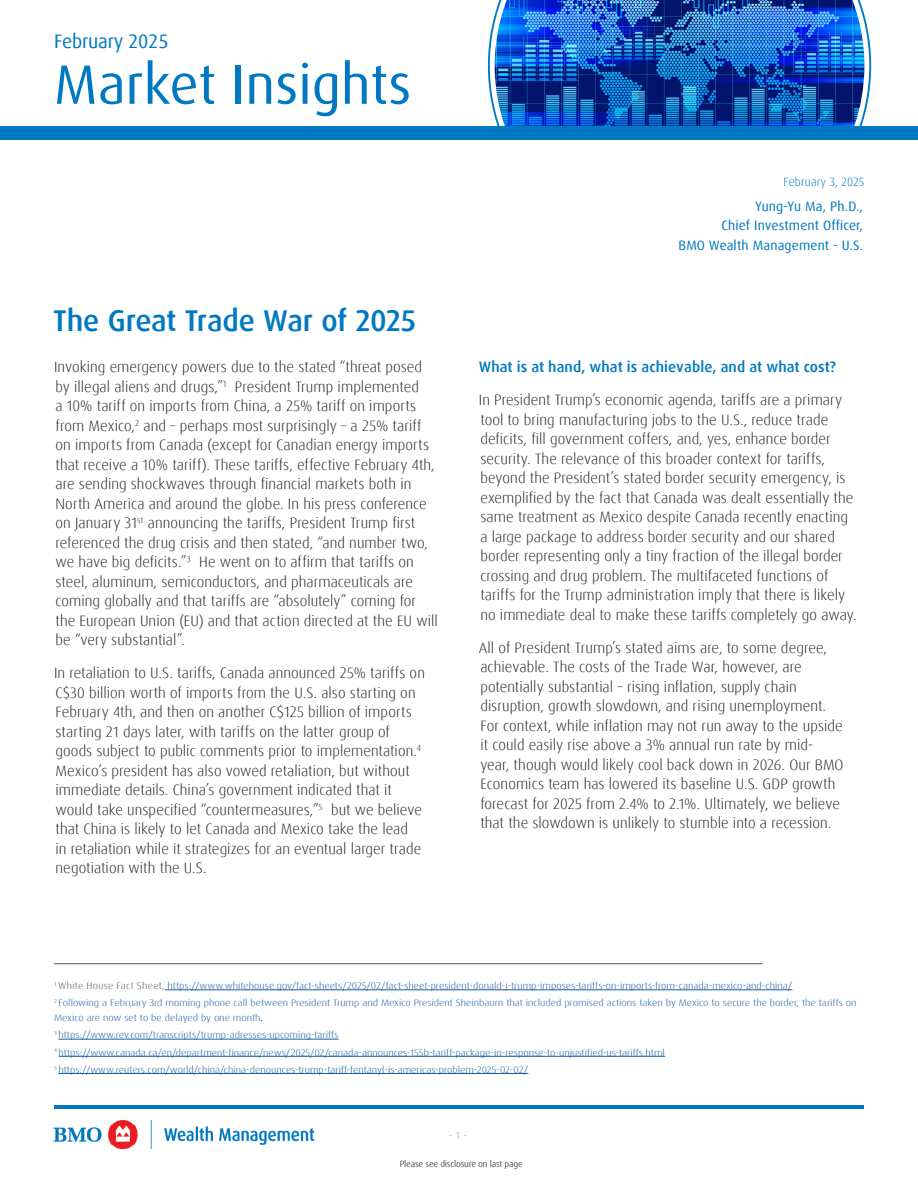
<style>
.page{position:relative;width:918px;height:1188px;background:#fff}
.page>*{position:absolute;margin:0;border:0;box-sizing:border-box;transform-origin:0 0}
.t1{font:55.5px "Dax Offc Pro";color:#0079c2}
.Text_for_paragraph_2{font:500 30px "Dax Pro";letter-spacing:-.01em;color:#0079c2}
.t2{font:19.5px "Dax Offc Pro";letter-spacing:-.01em;color:#0079c2}
.Text_for_paragraph_2-2{font:300 15px/19.5px "Dax Pro";letter-spacing:.005em;color:#231f20}
.Text_for_paragraph_2-3{font:500 15px "Dax Pro";letter-spacing:.005em;color:#0078c2}
.t3{font:13.5px/19.5px "Dax Offc Pro";letter-spacing:.01em;color:#0079c2;text-align:right}
.t4{font:300 12px "Dax OT";letter-spacing:.01em;color:#0078c2}
.t5{font:10.5px "Dax Offc Pro";color:#bcbdc0}
.Paragraph_Style_2{font:300 9.45px/15px "Dax Pro";color:#175d9e;scale:1.11 1}
.t6{font:9px "Dax Offc Pro";letter-spacing:-.02em;color:#57585a}
.s1{color:#57585a}
.s2{font-family:"Myriad Pro";font-weight:400;font-size:10.5px}
</style>
<div class="page">
<img style="left:495px;top:0;width:369px;height:126px">
<img style="left:53px;top:1108px;width:274px;height:42px">
<div style="left:0;top:126px;width:918px;height:13px;background:#0079c2"></div>
<hr style="left:54px;top:1105px;width:810px;height:3px;background:#0079c2">
<hr style="left:54px;top:963px;width:708px;height:1px;background:#57585a">
<hr style="left:165px;top:990px;width:627px;height:1px;background:#175d9e">
<hr style="left:58px;top:1039px;width:281px;height:1px;background:#175d9e">
<hr style="left:59px;top:1056px;width:606px;height:1px;background:#175d9e">
<hr style="left:58px;top:1073px;width:470px;height:1px;background:#175d9e">
<h3 class="t2" style="left:54px;top:29px;width:116px">February 2025</h3>
<h1 class="t1" style="left:54px;top:49px;width:359px">Market Insights</h1>
<p class="Text_for_paragraph_2" style="left:53px;top:302px;width:364px">The Great Trade War of 2025</p>
<p class="Text_for_paragraph_2-2" style="left:54px;top:358px;width:385px">Invoking emergency powers due to the stated “threat posed by illegal aliens and drugs,”<sup>1</sup> President Trump implemented<br>a 10% tariff on imports from China, a 25% tariff on imports from Mexico,<sup>2</sup> and – perhaps most surprisingly – a 25% tariff on imports from Canada (except for Canadian energy imports that receive a 10% tariff). These tariffs, effective February 4th, are sending shockwaves through financial markets both in North America and around the globe. In his press conference on January 31<sup>st</sup> announcing the tariffs, President Trump first referenced the drug crisis and then stated, “and number two, we have big deficits.”<sup>3</sup> He went on to affirm that tariffs on steel, aluminum, semiconductors, and pharmaceuticals are coming globally and that tariffs are “absolutely” coming for the European Union (EU) and that action directed at the EU will be “very substantial”.</p>
<p class="Text_for_paragraph_2-2" style="left:54px;top:664px;width:373px">In retaliation to U.S. tariffs, Canada announced 25% tariffs on C$30 billion worth of imports from the U.S. also starting on February 4th, and then on another C$125 billion of imports starting 21 days later, with tariffs on the latter group of goods subject to public comments prior to implementation.<sup>4<br></sup>Mexico’s president has also vowed retaliation, but without immediate details. China’s government indicated that it would take unspecified “countermeasures,”<sup>5</sup> but we believe that China is likely to let Canada and Mexico take the lead<br>in retaliation while it strategizes for an eventual larger trade negotiation with the U.S.</p>
<p class="t4" style="left:784px;top:174px;width:82px">February 3, 2025</p>
<p class="t3" style="left:679px;top:196px;width:186px">Yung-Yu Ma, Ph.D.,<br>Chief Investment Officer,<br>BMO Wealth Management - U.S.</p>
<p class="Text_for_paragraph_2-3" style="left:479px;top:358px;width:359px">What is at hand, what is achievable, and at what cost?</p>
<p class="Text_for_paragraph_2-2" style="left:479px;top:391px;width:379px">In President Trump’s economic agenda, tariffs are a primary tool to bring manufacturing jobs to the U.S., reduce trade deficits, fill government coffers, and, yes, enhance border security. The relevance of this broader context for tariffs, beyond the President’s stated border security emergency, is exemplified by the fact that Canada was dealt essentially the same treatment as Mexico despite Canada recently enacting a large package to address border security and our shared border representing only a tiny fraction of the illegal border crossing and drug problem. The multifaceted functions of tariffs for the Trump administration imply that there is likely no immediate deal to make these tariffs completely go away.</p>
<p class="Text_for_paragraph_2-2" style="left:479px;top:638px;width:366px">All of President Trump’s stated aims are, to some degree, achievable. The costs of the Trade War, however, are potentially substantial – rising inflation, supply chain disruption, growth slowdown, and rising unemployment.<br>For context, while inflation may not run away to the upside it could easily rise above a 3% annual run rate by mid&shy;year, though would likely cool back down in 2026. Our BMO Economics team has lowered its baseline U.S. GDP growth forecast for 2025 from 2.4% to 2.1%. Ultimately, we believe that the slowdown is unlikely to stumble into a recession.</p>
<p class="Paragraph_Style_2" style="left:54px;top:978px;width:667px"><sup>1</sup> <span class="s1">White House Fact Sheet,</span> https://www.whitehouse.gov/fact-sheets/2025/02/fact-sheet-president-donald-j-trump-imposes-tariffs-on-imports-from-canada-mexico-and-china/</p>
<p class="Paragraph_Style_2" style="left:54px;top:996px;width:725px"><sup>2</sup> Following a February 3rd morning phone call between President Trump and Mexico President Sheinbaum that included promised actions taken by Mexico to secure the border, the tariffs on<br>Mexico are now set to be delayed by one month<span class="s2">.</span></p>
<p class="Paragraph_Style_2" style="left:54px;top:1028px;width:258px"><sup>3</sup> https://www.rev.com/transcripts/trump-adresses-upcoming-tariffs</p>
<p class="Paragraph_Style_2" style="left:54px;top:1045px;width:552px"><sup>4</sup> https://www.canada.ca/en/department-finance/news/2025/02/canada-announces-155b-tariff-package-in-response-to-unjustified-us-tariffs.html</p>
<p class="Paragraph_Style_2" style="left:54px;top:1062px;width:429px"><sup>5</sup> https://www.reuters.com/world/china/china-denounces-trump-tariff-fentanyl-is-americas-problem-2025-02-02/</p>
<p class="t5" style="left:449px;top:1128px;width:20px">- 1 -</p>
<p class="t6" style="left:400px;top:1158px;width:125px">Please see disclosure on last page</p>
</div>
